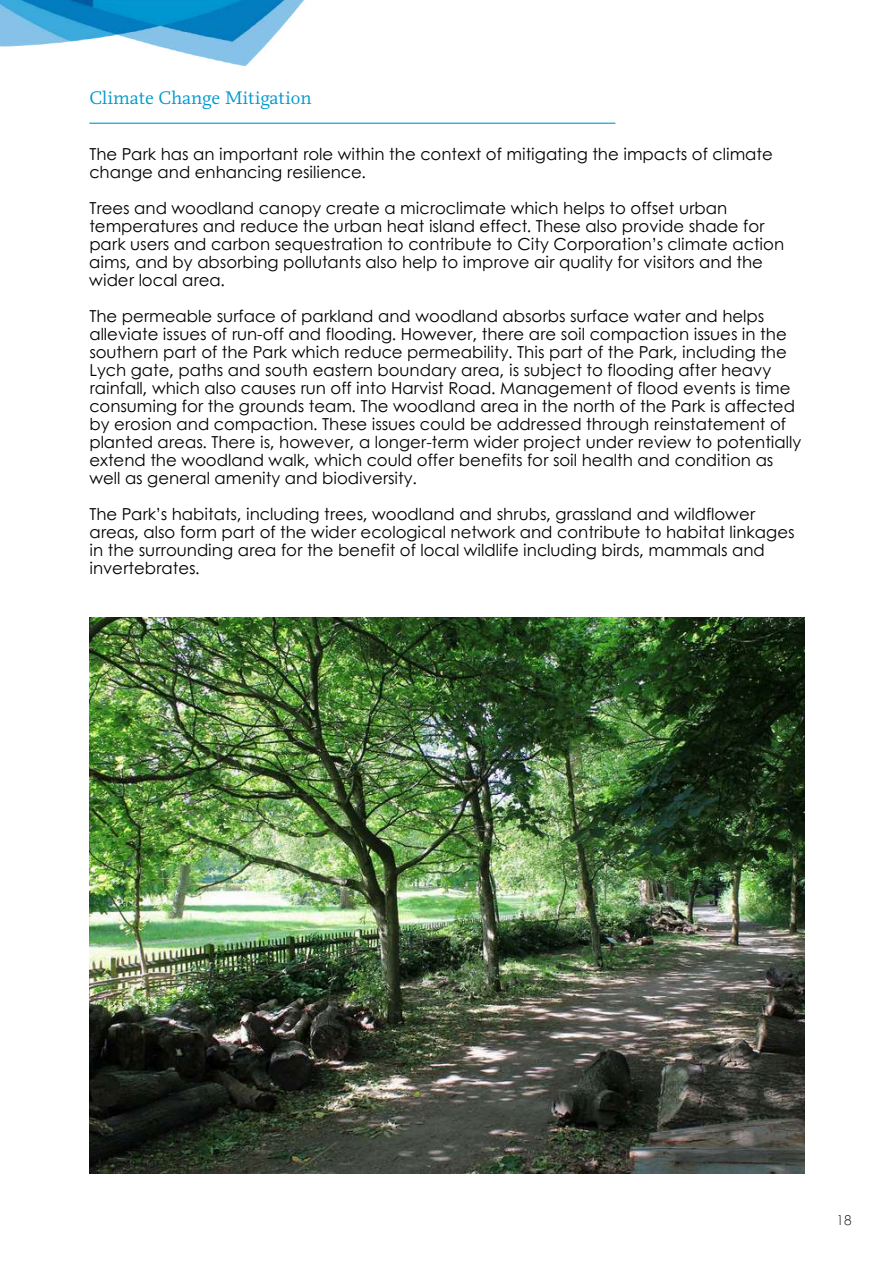
<style>
.page{position:relative;width:894px;height:1264px;background:#fff}
.page>*{position:absolute;margin:0;border:0;box-sizing:border-box;transform-origin:0 0}
.t1{font:18px "AFM";color:#09c}
.t2{font:16.5px/18px "Century Gothic";color:#000}
.t3{font:300 13.5px "Century Gothic";color:#000}
</style>
<div class="page">
<hr style="left:89px;top:123px;width:526px;height:1px;background:#09c">
<img style="left:0;top:0;width:304px;height:65px">
<img style="left:89px;top:618px;width:715px;height:555px">
<p class="t1" style="left:89px;top:91px;width:223px">Climate Change Mitigation</p>
<p class="t2" style="left:89px;top:144px;width:684px">The Park has an important role within the context of mitigating the impacts of climate change and enhancing resilience.</p>
<p class="t2" style="left:89px;top:198px;width:696px">Trees and woodland canopy create a microclimate which helps to offset urban temperatures and reduce the urban heat island effect. These also provide shade for park users and carbon sequestration to contribute to City Corporation’s climate action aims, and by absorbing pollutants also help to improve air quality for visitors and the wider local area.</p>
<p class="t2" style="left:89px;top:306px;width:713px">The permeable surface of parkland and woodland absorbs surface water and helps alleviate issues of run-off and flooding. However, there are soil compaction issues in the southern part of the Park which reduce permeability. This part of the Park, including the Lych gate, paths and south eastern boundary area, is subject to flooding after heavy rainfall, which also causes run off into Harvist Road. Management of flood events is time consuming for the grounds team. The woodland area in the north of the Park is affected by erosion and compaction. These issues could be addressed through reinstatement of planted areas. There is, however, a longer-term wider project under review to potentially extend the woodland walk, which could offer benefits for soil health and condition as well as general amenity and biodiversity.</p>
<p class="t2" style="left:89px;top:504px;width:706px">The Park’s habitats, including trees, woodland and shrubs, grassland and wildflower areas, also form part of the wider ecological network and contribute to habitat linkages in the surrounding area for the benefit of local wildlife including birds, mammals and invertebrates.</p>
<p class="t3" style="left:836px;top:1210px;width:16px">18</p>
</div>
